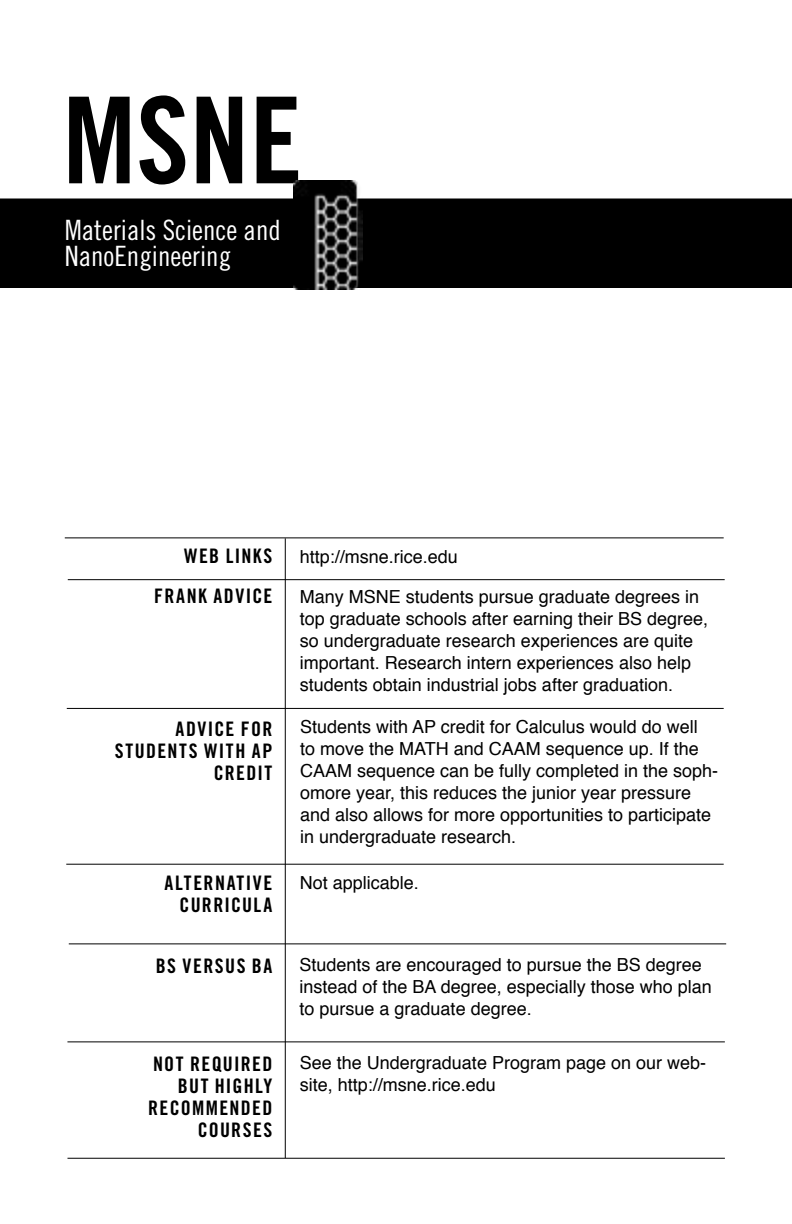
<style>
.page{position:relative;width:792px;height:1224px;background:#fff}
.page>*{position:absolute;margin:0;border:0;box-sizing:border-box;transform-origin:0 0}
.t1{font:120px "Trade Gothic Bold Cond Twenty";color:#000}
.t2{font:28px/26px "Trade Gothic Cond Eighteen";color:#fff}
.t3{font:20px/22px "Trade Gothic Bold Cond Twenty";letter-spacing:.07em;color:#000;text-align:right}
.t4{font:18px/22px "Helvetica";color:#000}
</style>
<div class="page">
<div style="left:0;top:198px;width:792px;height:90px;background:#000"></div>
<hr style="left:65px;top:538px;width:659px;height:1px;background:#000">
<hr style="left:66px;top:864px;width:658px;height:1px;background:#000">
<hr style="left:67px;top:708px;width:657px;height:1px;background:#000">
<hr style="left:285px;top:538px;width:1px;height:620px;background:#000">
<hr style="left:68px;top:579px;width:657px;height:1px;background:#000">
<hr style="left:69px;top:944px;width:657px;height:1px;background:#000">
<hr style="left:67px;top:1042px;width:658px;height:1px;background:#000">
<hr style="left:68px;top:1158px;width:657px;height:1px;background:#000">
<img style="left:294px;top:180px;width:69px;height:109px">
<p class="t1" style="left:63px;top:68px;width:241px">MSNE</p>
<p class="t2" style="left:65px;top:217px;width:218px">Materials Science and<br>NanoEngineering</p>
<p class="t3" style="left:184px;top:545px;width:90px">WEB LINKS</p>
<p class="t3" style="left:154px;top:585px;width:120px">FRANK ADVICE</p>
<p class="t3" style="left:115px;top:718px;width:159px">ADVICE FOR<br>STUDENTS WITH AP<br>CREDIT</p>
<p class="t3" style="left:165px;top:872px;width:109px">ALTERNATIVE<br>CURRICULA</p>
<p class="t3" style="left:156px;top:955px;width:118px">BS VERSUS BA</p>
<p class="t3" style="left:148px;top:1053px;width:126px">NOT REQUIRED<br>BUT HIGHLY<br>RECOMMENDED<br>COURSES</p>
<p class="t4" style="left:300px;top:546px;width:160px">http://msne.rice.edu</p>
<p class="t4" style="left:300px;top:586px;width:410px">Many MSNE students pursue graduate degrees in top graduate schools after earning their BS degree, so undergraduate research experiences are quite important. Research intern experiences also help students obtain industrial jobs after graduation.</p>
<p class="t4" style="left:300px;top:716px;width:420px">Students with AP credit for Calculus would do well<br>to move the MATH and CAAM sequence up. If the CAAM sequence can be fully completed in the soph&shy;omore year, this reduces the junior year pressure and also allows for more opportunities to participate in undergraduate research.</p>
<p class="t4" style="left:300px;top:872px;width:121px">Not applicable.</p>
<p class="t4" style="left:300px;top:954px;width:414px">Students are encouraged to pursue the BS degree instead of the BA degree, especially those who plan to pursue a graduate degree.</p>
<p class="t4" style="left:300px;top:1052px;width:408px">See the Undergraduate Program page on our web&shy;site, http://msne.rice.edu</p>
</div>
